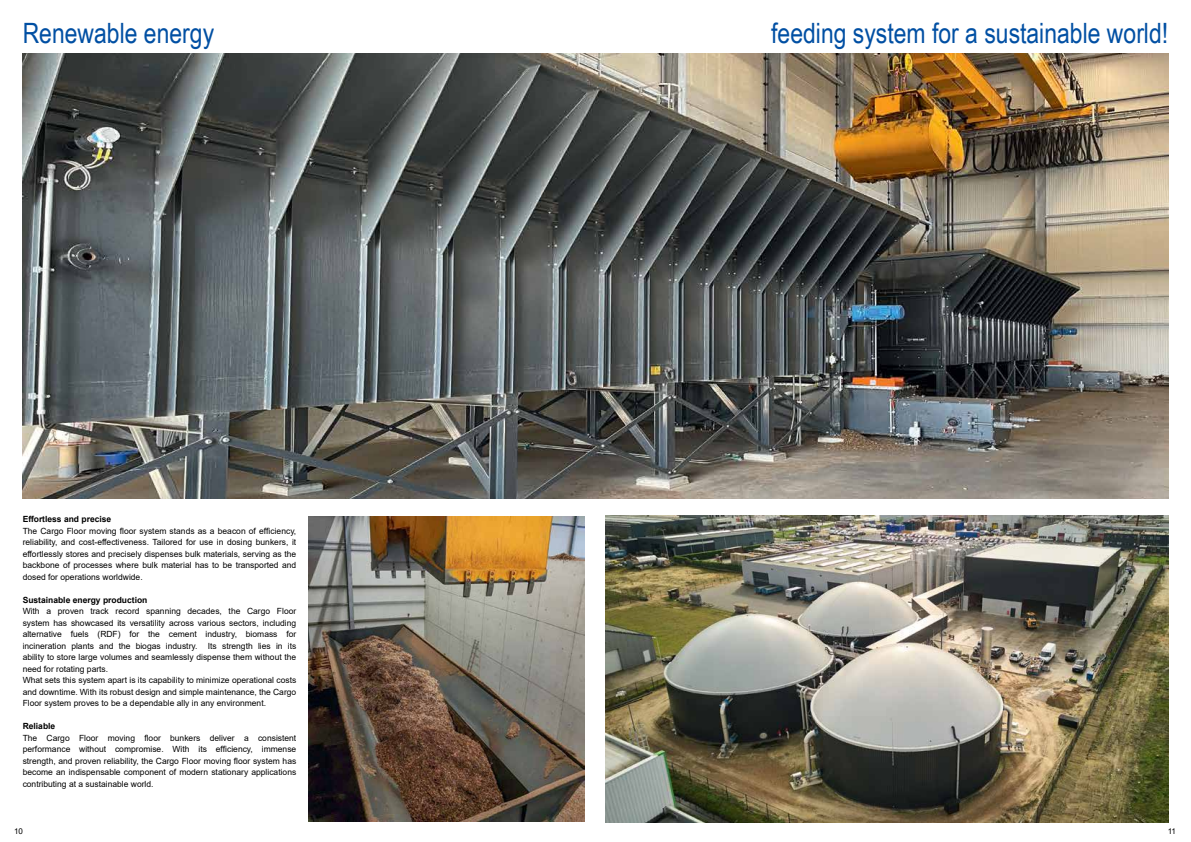
<style>
.page{position:relative;width:1191px;height:842px;background:#fff}
.page>*{position:absolute;margin:0;border:0;box-sizing:border-box;transform-origin:0 0}
.t1{font:28px "Arial Narrow";color:#004fa3}
.t2{font:8.5px/11.5px "Arial";color:#000;text-align:justify}
.t3{font:700 8.5px "Arial";color:#000}
.t4{font:8px "Arial";color:#000}
</style>
<div class="page">
<img style="left:23px;top:54px;width:1145px;height:445px">
<img style="left:308px;top:516px;width:277px;height:306px">
<img style="left:605px;top:516px;width:563px;height:306px">
<h1 class="t1" style="left:23px;top:13px;width:193px">Renewable energy</h1>
<p class="t3" style="left:23px;top:513px;width:90px">Effortless and precise</p>
<p class="t2" style="left:23px;top:525px;width:275px">The Cargo Floor moving floor system stands as a beacon of efficiency, reliability, and cost-effectiveness. Tailored for use in dosing bunkers, it effortlessly stores and precisely dispenses bulk materials, serving as the backbone of processes where bulk material has to be transported and dosed for operations worldwide.</p>
<p class="t3" style="left:23px;top:594px;width:126px">Sustainable energy production</p>
<p class="t2" style="left:23px;top:605px;width:275px;text-align:left">With a proven track record spanning decades, the Cargo Floor system has showcased its versatility across various sectors, including alternative fuels (RDF) for the cement industry, biomass for incineration plants and the biogas industry. Its strength lies in its ability to store large volumes and seamlessly dispense them without the need for rotating parts.<br>What sets this system apart is its capability to minimize operational costs and downtime. With its robust design and simple maintenance, the Cargo Floor system proves to be a dependable ally in any environment.</p>
<p class="t3" style="left:23px;top:720px;width:34px">Reliable</p>
<p class="t2" style="left:23px;top:732px;width:275px">The Cargo Floor moving floor bunkers deliver a consistent performance without compromise. With its efficiency, immense strength, and proven reliability, the Cargo Floor moving floor system has become an indispensable component of modern stationary applications contributing at a sustainable world.</p>
<h1 class="t1" style="left:771px;top:13px;width:398px">feeding system for a sustainable world!</h1>
<p class="t4" style="left:14px;top:825px;width:10px">10</p>
<p class="t4" style="left:1167px;top:825px;width:10px">11</p>
</div>
